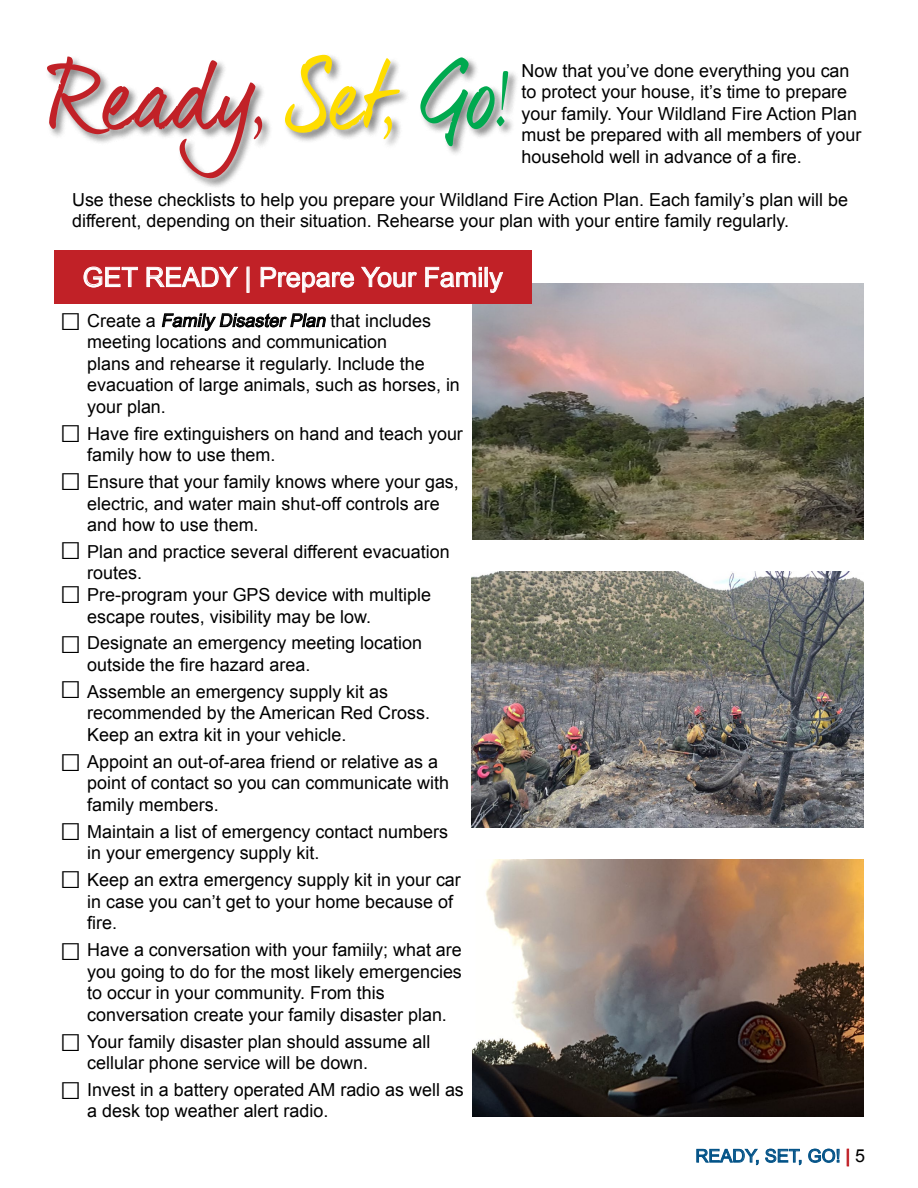
<style>
.page{position:relative;width:918px;height:1188px;background:#fff}
.page>*{position:absolute;margin:0;border:0;box-sizing:border-box;transform-origin:0 0}
.t1{font:35.85px/48.3px "Arial";color:#000}
.t2{font:26.85px "Arial";color:#fff}
.t3{font:18px/21.5px "Arial";color:#000}
.t4{font:18px "Arial";color:#025287}
.s1{font-style:italic}
.s2{color:#c12127}
.s3{color:#000}
</style>
<div class="page">
<svg style="left:420px;top:57px;width:88px;height:89px"></svg>
<svg style="left:285px;top:55px;width:115px;height:84px"></svg>
<svg style="left:47px;top:57px;width:215px;height:121px"></svg>
<img style="left:472px;top:283px;width:392px;height:257px">
<img style="left:473px;top:860px;width:391px;height:256px">
<img style="left:471px;top:571px;width:393px;height:257px">
<svg style="left:696px;top:1148px;width:63px;height:18px"></svg>
<svg style="left:765px;top:1148px;width:37px;height:18px"></svg>
<svg style="left:808px;top:1148px;width:32px;height:15px"></svg>
<svg style="left:847px;top:1149px;width:2px;height:17px"></svg>
<svg style="left:162px;top:313px;width:164px;height:18px"></svg>
<div style="left:54px;top:250px;width:477px;height:54px;background:#c12127"></div>
<svg style="left:83px;top:266px;width:55px;height:22px"></svg>
<svg style="left:146px;top:266px;width:92px;height:22px"></svg>
<svg style="left:260px;top:267px;width:94px;height:26px"></svg>
<svg style="left:361px;top:266px;width:56px;height:22px"></svg>
<svg style="left:425px;top:267px;width:57px;height:21px"></svg>
<div style="left:479px;top:272px;width:3px;height:15px;border:1px solid #fff"></div>
<div style="left:485px;top:267px;width:3px;height:20px;border:1px solid #fff"></div>
<svg style="left:489px;top:272px;width:15px;height:21px"></svg>
<p class="t3" style="left:522px;top:59px;width:341px">Now that you’ve done everything you can to protect your house, it’s time to prepare your family. Your Wildland Fire Action Plan must be prepared with all members of your household well in advance of a fire.</p>
<p class="t3" style="left:72px;top:189px;width:778px">Use these checklists to help you prepare your Wildland Fire Action Plan. Each family’s plan will be different, depending on their situation. Rehearse your plan with your entire family regularly.</p>
<h2 class="t2" style="left:83px;top:259px;width:422px">GET READY | Prepare Your Family</h2>
<h1 class="t1" style="left:60px;top:293px;width:23px">□</h1>
<h1 class="t1" style="left:60px;top:405px;width:23px">□ □</h1>
<h1 class="t1" style="left:60px;top:522px;width:23px">□</h1>
<h1 class="t1" style="left:60px;top:566px;width:23px">□</h1>
<h1 class="t1" style="left:60px;top:618px;width:23px;line-height:45px">□ □</h1>
<h1 class="t1" style="left:60px;top:723px;width:23px;line-height:69.2px">□ □</h1>
<h1 class="t1" style="left:60px;top:851px;width:23px">□</h1>
<h1 class="t1" style="left:60px;top:923px;width:23px">□</h1>
<h1 class="t1" style="left:60px;top:1014px;width:23px">□ □</h1>
<p class="t3" style="left:87px;top:309px;width:374px">Create a <span class="s1">Family DisasterPlan</span> that includes meeting locations and communication<br>plans and rehearse it regularly. Include the evacuation of large animals, such as horses, in your plan.</p>
<p class="t3" style="left:87px;top:422px;width:377px">Have fire extinguishers on hand and teach your family how to use them.</p>
<p class="t3" style="left:87px;top:471px;width:373px">Ensure that your family knows where your gas, electric, and water main shut-off controls are and how to use them.</p>
<p class="t3" style="left:87px;top:541px;width:364px">Plan and practice several different evacuation routes.<br>Pre-program your GPS device with multiple escape routes, visibility may be low.</p>
<p class="t3" style="left:87px;top:632px;width:336px">Designate an emergency meeting location outside the fire hazard area.</p>
<p class="t3" style="left:87px;top:681px;width:344px">Assemble an emergency supply kit as recommended by the American Red Cross.<br>Keep an extra kit in your vehicle.</p>
<p class="t3" style="left:87px;top:751px;width:363px">Appoint an out-of-area friend or relative as a point of contact so you can communicate with family members.</p>
<p class="t3" style="left:87px;top:821px;width:362px">Maintain a list of emergency contact numbers in your emergency supply kit.</p>
<p class="t3" style="left:87px;top:869px;width:375px">Keep an extra emergency supply kit in your car in case you can’t get to your home because of fire.</p>
<p class="t3" style="left:87px;top:939px;width:376px">Have a conversation with your famiily; what are you going to do for the most likely emergencies to occur in your community. From this conversation create your family disaster plan.</p>
<p class="t3" style="left:87px;top:1030px;width:345px">Your family disaster plan should assume all cellular phone service will be down.</p>
<p class="t3" style="left:87px;top:1079px;width:378px">Invest in a battery operated AM radio as well as a desk top weather alert radio.</p>
<p class="t4" style="left:695px;top:1143px;width:171px">READY, SET, GO! <span class="s2">|</span> <span class="s3">5</span></p>
</div>
